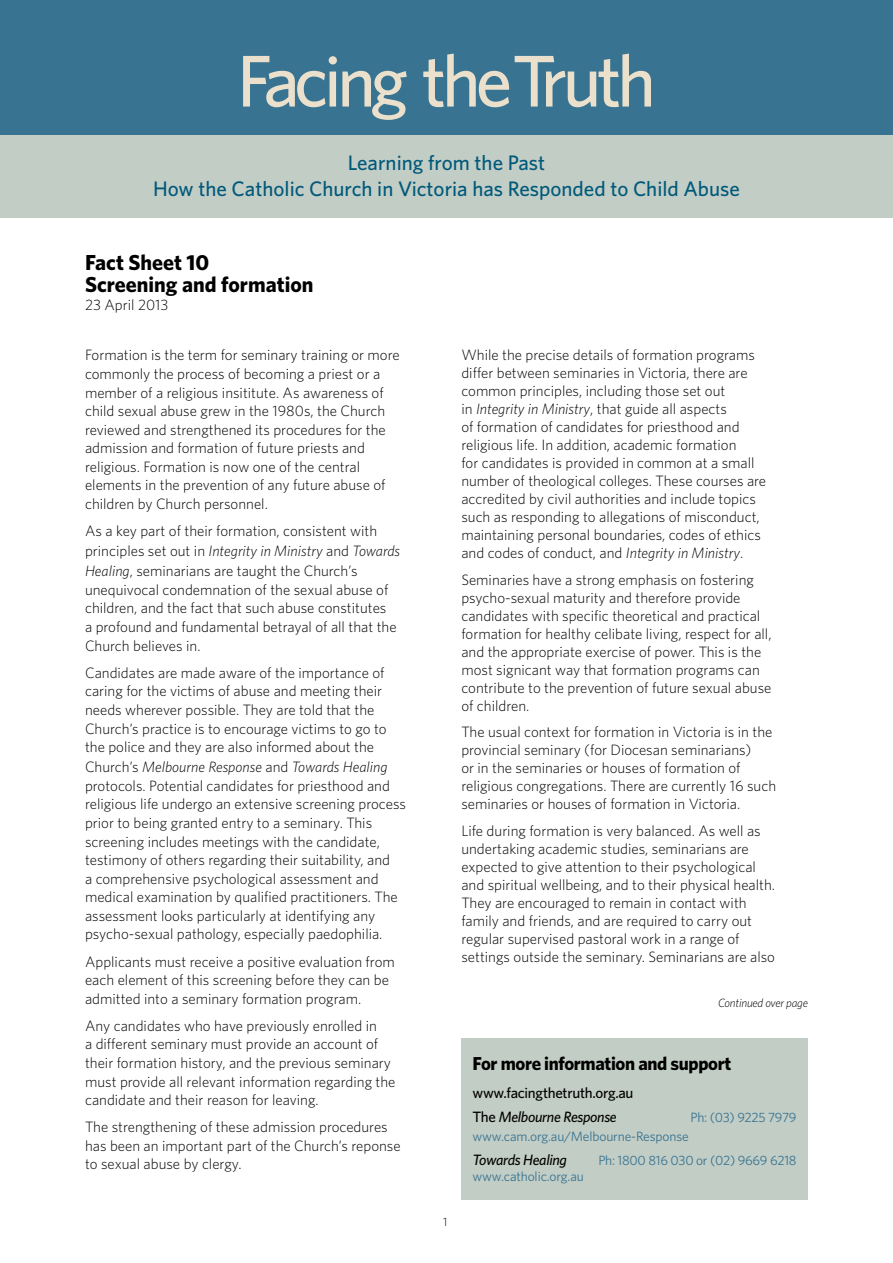
<style>
.page{position:relative;width:893px;height:1263px;background:#fff}
.page>*{position:absolute;margin:0;border:0;box-sizing:border-box;transform-origin:0 0}
.t1{font:500 73.35px "Whitney";letter-spacing:-.06em;color:#ebe0cb}
.t2{font:700 21.75px/22.5px "Whitney";color:#000}
.t3{font:500 21px/26.2px "Whitney";color:#00597a;text-align:center}
.t4{font:700 18.75px "Whitney";letter-spacing:-.02em;color:#000}
.t5{font:300 15px/18.6px "Whitney";color:#000}
.t6{font:500 15px/23.7px "Whitney";letter-spacing:-.02em;color:#000}
.t7{font:italic 500 15px "Whitney";letter-spacing:-.02em;color:#000}
.t8{font:13.5px "Whitney";letter-spacing:-.01em;color:#387492}
.t9{font:italic 300 12px "Whitney";letter-spacing:-.02em;color:#000}
.t10{font:300 12px "Whitney";color:#000}
.s1{font-style:italic}
</style>
<div class="page">
<div style="left:0;top:0;width:893px;height:195px;background:#387492"></div>
<div style="left:0;top:135px;width:893px;height:83px;background:#c2cdc5"></div>
<div style="left:461px;top:1038px;width:347px;height:161px;background:#c2cdc5"></div>
<h1 class="t1" style="left:237px;top:33px;width:420px">Facing the Truth</h1>
<h3 class="t3" style="left:153px;top:149px;width:588px">Learning from the Past<br>How the Catholic Church in Victoria has Responded to Child Abuse</h3>
<h2 class="t2" style="left:85px;top:250px;width:230px">Fact Sheet 10<br>Screening and formation</h2>
<p class="t5" style="left:85px;top:295px;width:85px">23 April 2013</p>
<p class="t5" style="left:85px;top:345px;width:316px">Formation is the term for seminary training or more commonly the process of becoming a priest or a member of a religious insititute. As awareness of child sexual abuse grew in the 1980s, the Church reviewed and strengthened its procedures for the admission and formation of future priests and religious. Formation is now one of the central elements in the prevention of any future abuse of children by Church personnel.</p>
<p class="t5" style="left:85px;top:520px;width:317px;line-height:20.1px">As a key part of their formation, consistent with principles set out in <span class="s1">Integrity in Ministry</span> and <span class="s1">Towards<br>Healing</span>, seminarians are taught the Church’s</p>
<p class="t5" style="left:85px;top:580px;width:313px">unequivocal condemnation of the sexual abuse of children, and the fact that such abuse constitutes a profound and fundamental betrayal of all that the Church believes in.</p>
<p class="t5" style="left:85px;top:663px;width:303px">Candidates are made aware of the importance of caring for the victims of abuse and meeting their needs wherever possible. They are told that the Church’s practice is to encourage victims to go to the police and they are also informed about the</p>
<p class="t5" style="left:85px;top:757px;width:322px">Church’s <span class="s1">Melbourne Response</span> and <span class="s1">Towards Healing </span>protocols. Potential candidates for priesthood and religious life undergo an extensive screening process prior to being granted entry to a seminary. This screening includes meetings with the candidate, testimony of others regarding their suitability, and<br>a comprehensive psychological assessment and medical examination by qualified practitioners. The assessment looks particularly at identifying any psycho-sexual pathology, especially paedophilia.</p>
<p class="t5" style="left:85px;top:951px;width:311px">Applicants must receive a positive evaluation from each element of this screening before they can be admitted into a seminary formation program.</p>
<p class="t5" style="left:85px;top:1016px;width:312px">Any candidates who have previously enrolled in<br>a different seminary must provide an account of their formation history, and the previous seminary must provide all relevant information regarding the candidate and their reason for leaving.</p>
<p class="t5" style="left:85px;top:1117px;width:317px">The strengthening of these admission procedures has been an important part of the Church’s reponse to sexual abuse by clergy.</p>
<p class="t5" style="left:461px;top:346px;width:306px;line-height:18px">While the precise details of formation programs differ between seminaries in Victoria, there are common principles, including those set out<br>in <span class="s1">Integrity in Ministry</span>, that guide all aspects<br>of formation of candidates for priesthood and religious life. In addition, academic formation<br>for candidates is provided in common at a small number of theological colleges. These courses are accredited by civil authorities and include topics such as responding to allegations of misconduct, maintaining personal boundaries, codes of ethics and codes of conduct, and <span class="s1">Integrity in Ministry</span>.</p>
<p class="t5" style="left:461px;top:570px;width:312px;line-height:18px">Seminaries have a strong emphasis on fostering psycho-sexual maturity and therefore provide candidates with specific theoretical and practical formation for healthy celibate living, respect for all, and the appropriate exercise of power. This is the most signicant way that formation programs can contribute to the prevention of future sexual abuse of children.</p>
<p class="t5" style="left:461px;top:723px;width:316px;line-height:18px">The usual context for formation in Victoria is in the provincial seminary (for Diocesan seminarians)<br>or in the seminaries or houses of formation of religious congregations. There are currently 16 such seminaries or houses of formation in Victoria.</p>
<p class="t5" style="left:461px;top:821px;width:315px;line-height:18px">Life during formation is very balanced. As well as undertaking academic studies, seminarians are expected to give attention to their psychological and spiritual wellbeing, and to their physical health.<br>They are encouraged to remain in contact with family and friends, and are required to carry out regular supervised pastoral work in a range of settings outside the seminary. Seminarians are also</p>
<p class="t9" style="left:718px;top:995px;width:91px">Continued over page</p>
<p class="t10" style="left:443px;top:1213px;width:6px">1</p>
<p class="t4" style="left:473px;top:1051px;width:260px">For more information and support</p>
<p class="t6" style="left:473px;top:1080px;width:162px">www.facingthetruth.org.au<br>The <span class="s1">Melbourne Response</span></p>
<p class="t8" style="left:691px;top:1108px;width:108px">Ph: (03) 9225 7979</p>
<p class="t8" style="left:473px;top:1127px;width:218px">www.cam.org.au/Melbourne-Response</p>
<p class="t7" style="left:473px;top:1150px;width:96px">Towards Healing</p>
<p class="t8" style="left:598px;top:1151px;width:200px">Ph: 1800 816 030 or (02) 9669 6218</p>
<p class="t8" style="left:473px;top:1168px;width:113px">www.catholic.org.au</p>
</div>
